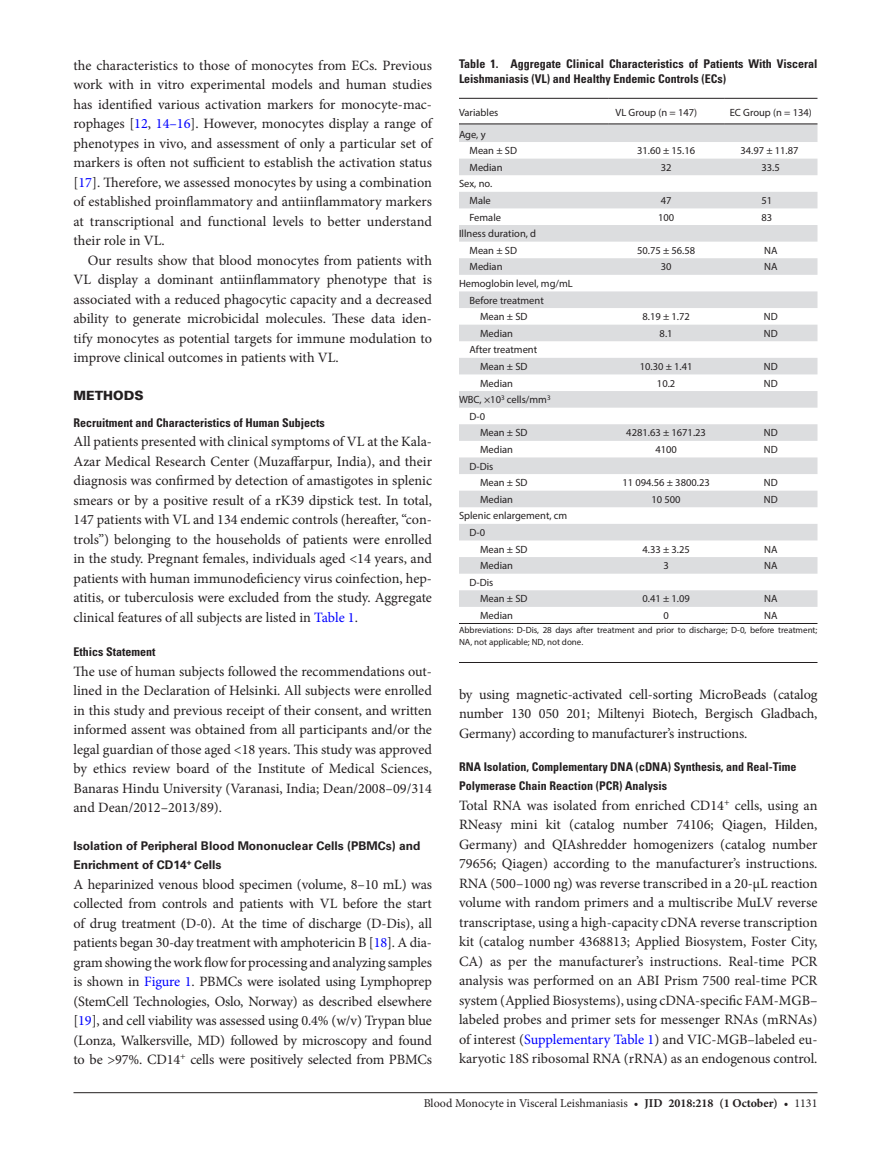
<style>
.page{position:relative;width:891px;height:1174px;background:#fff}
.page>*{position:absolute;margin:0;border:0;box-sizing:border-box;transform-origin:0 0}
.t1{font:14.25px/19.5px "Minion Pro";letter-spacing:-.005em;color:#231f20;text-align:justify}
.t2{font:900 12.75px "Univers LT Std";color:#231f20}
.t3{font:700 condensed 12px/19.5px "Univers LT Std";color:#231f20}
.t4{font:700 12px/19.5px "Univers LT Std";color:#231f20}
.t5{font:12px "Minion Pro";color:#231f20}
.t6{font:10.5px/16.6px "Myriad Pro";color:#231f20}
.t7{font:9px/12px "Myriad Pro";color:#231f20}
.s1{color:#00f}
.s2{font-weight:700}
</style>
<div class="page">
<hr style="left:74px;top:1092px;width:744px;height:1px;background:#231f20">
<hr style="left:459px;top:662px;width:359px;height:1px;background:#231f20">
<svg style="left:459px;top:125px;width:359px;height:482px;fill:#e4e5e6"></svg>
<hr style="left:459px;top:98px;width:149px;height:1px;background:#231f20">
<hr style="left:459px;top:124px;width:149px;height:1px;background:#231f20">
<hr style="left:608px;top:98px;width:116px;height:1px;background:#231f20">
<hr style="left:608px;top:124px;width:116px;height:1px;background:#231f20">
<hr style="left:724px;top:98px;width:94px;height:1px;background:#231f20">
<hr style="left:724px;top:124px;width:94px;height:1px;background:#231f20">
<hr style="left:459px;top:623px;width:149px;height:1px;background:#231f20">
<hr style="left:608px;top:623px;width:116px;height:1px;background:#231f20">
<hr style="left:724px;top:623px;width:94px;height:1px;background:#231f20">
<p class="t1" style="left:74px;top:55px;width:360px">the characteristics to those of monocytes from ECs. Previous work with in vitro experimental models and human studies has identified various activation markers for monocyte-mac&shy;rophages [<span class="s1">12</span>, <span class="s1">14–16</span>]. However, monocytes display a range of phenotypes in vivo, and assessment of only a particular set of markers is often not sufficient to establish the activation status [<span class="s1">17</span>]. Therefore, we assessed monocytes by using a combination of established proinflammatory and antiinflammatory markers at transcriptional and functional levels to better understand their role in VL.</p>
<p class="t1" style="left:74px;top:250px;width:360px;text-indent:14px">Our results show that blood monocytes from patients with VL display a dominant antiinflammatory phenotype that is associated with a reduced phagocytic capacity and a decreased ability to generate microbicidal molecules. These data iden&shy;tify monocytes as potential targets for immune modulation to improve clinical outcomes in patients with VL.</p>
<p class="t2" style="left:74px;top:387px;width:72px">METHODS</p>
<p class="t3" style="left:74px;top:413px;width:253px">Recruitment and Characteristics of Human Subjects</p>
<p class="t1" style="left:74px;top:432px;width:360px">All patients presented with clinical symptoms of VL at the Kala-Azar Medical Research Center (Muzaffarpur, India), and their diagnosis was confirmed by detection of amastigotes in splenic smears or by a positive result of a rK39 dipstick test. In total, 147 patients with VL and 134 endemic controls (hereafter, “con&shy;trols”) belonging to the households of patients were enrolled in the study. Pregnant females, individuals aged &lt;14 years, and patients with human immunodeficiency virus coinfection, hep&shy;atitis, or tuberculosis were excluded from the study. Aggregate clinical features of all subjects are listed in <span class="s1">Table 1</span>.</p>
<p class="t3" style="left:74px;top:642px;width:84px">Ethics Statement</p>
<p class="t1" style="left:74px;top:661px;width:360px">The use of human subjects followed the recommendations out&shy;lined in the Declaration of Helsinki. All subjects were enrolled in this study and previous receipt of their consent, and written informed assent was obtained from all participants and/or the legal guardian of those aged &lt;18 years. This study was approved by ethics review board of the Institute of Medical Sciences, Banaras Hindu University (Varanasi, India; Dean/2008–09/314 and Dean/2012–2013/89).</p>
<p class="t4" style="left:74px;top:836px;width:348px">Isolation of Peripheral Blood Mononuclear Cells (PBMCs) and<br>Enrichment of CD14<sup>+</sup> Cells</p>
<p class="t1" style="left:74px;top:874px;width:360px">A heparinized venous blood specimen (volume, 8–10 mL) was collected from controls and patients with VL before the start of drug treatment (D-0). At the time of discharge (D-Dis), all patients began 30-day treatment with amphotericin B [<span class="s1">18</span>]. A dia&shy;gram showing the work flow for processing and analyzing samples is shown in <span class="s1">Figure 1</span>. PBMCs were isolated using Lymphoprep (StemCell Technologies, Oslo, Norway) as described elsewhere [<span class="s1">19</span>], and cell viability was assessed using 0.4% (w/v) Trypan blue (Lonza, Walkersville, MD) followed by microscopy and found to be &gt;97%. CD14<sup>+</sup> cells were positively selected from PBMCs</p>
<p class="t3" style="left:459px;top:56px;width:360px;line-height:15px">Table 1. Aggregate Clinical Characteristics of Patients With Visceral<br>Leishmaniasis (VL) and Healthy Endemic Controls (ECs)</p>
<p class="t6" style="left:459px;top:104px;width:41px">Variables</p>
<p class="t6" style="left:616px;top:104px;width:83px">VL Group (n = 147)</p>
<p class="t6" style="left:730px;top:104px;width:84px">EC Group (n = 134)</p>
<p class="t6" style="left:470px;top:126px;width:49px;text-indent:-10px">Age, y<br>Mean ± SD</p>
<p class="t6" style="left:637px;top:142px;width:60px">31.60 ± 15.16</p>
<p class="t6" style="left:740px;top:142px;width:60px">34.97 ± 11.87</p>
<p class="t6" style="left:470px;top:159px;width:35px">Median</p>
<p class="t6" style="left:661px;top:159px;width:12px">32</p>
<p class="t6" style="left:761px;top:159px;width:20px">33.5</p>
<p class="t6" style="left:459px;top:175px;width:35px;text-align:right">Sex, no.<br>Male</p>
<p class="t6" style="left:661px;top:192px;width:12px">47</p>
<p class="t6" style="left:761px;top:192px;width:12px">51</p>
<p class="t6" style="left:470px;top:209px;width:33px">Female</p>
<p class="t6" style="left:658px;top:209px;width:18px">100</p>
<p class="t6" style="left:761px;top:209px;width:12px">83</p>
<p class="t6" style="left:470px;top:225px;width:68px;text-indent:-10px">Illness duration, d<br>Mean ± SD</p>
<p class="t6" style="left:637px;top:242px;width:60px">50.75 ± 56.58</p>
<p class="t6" style="left:764px;top:242px;width:15px">NA</p>
<p class="t6" style="left:470px;top:258px;width:35px">Median</p>
<p class="t6" style="left:661px;top:258px;width:12px">30</p>
<p class="t6" style="left:764px;top:258px;width:15px">NA</p>
<p class="t6" style="left:459px;top:275px;width:115px">Hemoglobin level, mg/mL</p>
<p class="t6" style="left:470px;top:292px;width:76px">Before treatment</p>
<p class="t6" style="left:480px;top:308px;width:49px">Mean ± SD</p>
<p class="t6" style="left:642px;top:308px;width:49px">8.19 ± 1.72</p>
<p class="t6" style="left:764px;top:308px;width:15px">ND</p>
<p class="t6" style="left:480px;top:325px;width:35px">Median</p>
<p class="t6" style="left:660px;top:325px;width:14px">8.1</p>
<p class="t6" style="left:764px;top:325px;width:15px">ND</p>
<p class="t6" style="left:470px;top:341px;width:69px;text-align:center">After treatment<br>Mean ± SD</p>
<p class="t6" style="left:640px;top:358px;width:54px">10.30 ± 1.41</p>
<p class="t6" style="left:764px;top:358px;width:15px">ND</p>
<p class="t6" style="left:480px;top:375px;width:35px">Median</p>
<p class="t6" style="left:657px;top:375px;width:20px">10.2</p>
<p class="t6" style="left:764px;top:375px;width:15px">ND</p>
<p class="t6" style="left:459px;top:391px;width:93px">WBC, ×10<sup>3</sup> cells/mm<sup>3</sup></p>
<p class="t6" style="left:470px;top:408px;width:17px">D-0</p>
<p class="t6" style="left:480px;top:424px;width:49px">Mean ± SD</p>
<p class="t6" style="left:626px;top:424px;width:81px">4281.63 ± 1671.23</p>
<p class="t6" style="left:764px;top:424px;width:15px">ND</p>
<p class="t6" style="left:480px;top:441px;width:35px">Median</p>
<p class="t6" style="left:655px;top:441px;width:23px">4100</p>
<p class="t6" style="left:764px;top:441px;width:15px">ND</p>
<p class="t6" style="left:480px;top:458px;width:49px;text-indent:-10px">D-Dis<br>Mean ± SD</p>
<p class="t6" style="left:622px;top:474px;width:89px">11 094.56 ± 3800.23</p>
<p class="t6" style="left:764px;top:474px;width:15px">ND</p>
<p class="t6" style="left:480px;top:491px;width:35px">Median</p>
<p class="t6" style="left:652px;top:491px;width:31px">10 500</p>
<p class="t6" style="left:764px;top:491px;width:15px">ND</p>
<p class="t6" style="left:459px;top:507px;width:110px">Splenic enlargement, cm</p>
<p class="t6" style="left:470px;top:524px;width:17px">D-0</p>
<p class="t6" style="left:480px;top:541px;width:49px">Mean ± SD</p>
<p class="t6" style="left:642px;top:541px;width:49px">4.33 ± 3.25</p>
<p class="t6" style="left:764px;top:541px;width:15px">NA</p>
<p class="t6" style="left:480px;top:557px;width:35px">Median</p>
<p class="t6" style="left:663px;top:557px;width:7px">3</p>
<p class="t6" style="left:764px;top:557px;width:15px">NA</p>
<p class="t6" style="left:480px;top:574px;width:49px;text-indent:-10px">D-Dis<br>Mean ± SD</p>
<p class="t6" style="left:642px;top:590px;width:49px">0.41 ± 1.09</p>
<p class="t6" style="left:764px;top:590px;width:15px">NA</p>
<p class="t6" style="left:480px;top:607px;width:35px">Median</p>
<p class="t6" style="left:663px;top:607px;width:7px">0</p>
<p class="t6" style="left:764px;top:607px;width:15px">NA</p>
<p class="t7" style="left:459px;top:624px;width:360px">Abbreviations: D-Dis, 28 days after treatment and prior to discharge; D-0, before treatment;<br>NA, not applicable; ND, not done.</p>
<p class="t1" style="left:459px;top:684px;width:360px">by using magnetic-activated cell-sorting MicroBeads (catalog number 130 050 201; Miltenyi Biotech, Bergisch Gladbach, Germany) according to manufacturer’s instructions.</p>
<p class="t3" style="left:459px;top:757px;width:339px">RNA Isolation, Complementary DNA (cDNA) Synthesis, and Real-Time<br>Polymerase Chain Reaction (PCR) Analysis</p>
<p class="t1" style="left:459px;top:795px;width:360px">Total RNA was isolated from enriched CD14<sup>+</sup> cells, using an RNeasy mini kit (catalog number 74106; Qiagen, Hilden, Germany) and QIAshredder homogenizers (catalog number 79656; Qiagen) according to the manufacturer’s instructions.<br>RNA (500–1000 ng) was reverse transcribed in a 20-μL reaction volume with random primers and a multiscribe MuLV reverse transcriptase, using a high-capacity cDNA reverse transcription kit (catalog number 4368813; Applied Biosystem, Foster City, CA) as per the manufacturer’s instructions. Real-time PCR analysis was performed on an ABI Prism 7500 real-time PCR system (Applied Biosystems), using cDNA-specific FAM-MGB– labeled probes and primer sets for messenger RNAs (mRNAs) of interest (<span class="s1">Supplementary Table 1</span>) and VIC-MGB–labeled eu&shy;karyotic 18S ribosomal RNA (rRNA) as an endogenous control.</p>
<p class="t5" style="left:424px;top:1095px;width:395px">Blood Monocyte in Visceral Leishmaniasis • <span class="s2">JID 2018:218 (1 October)</span> • 1131</p>
</div>
